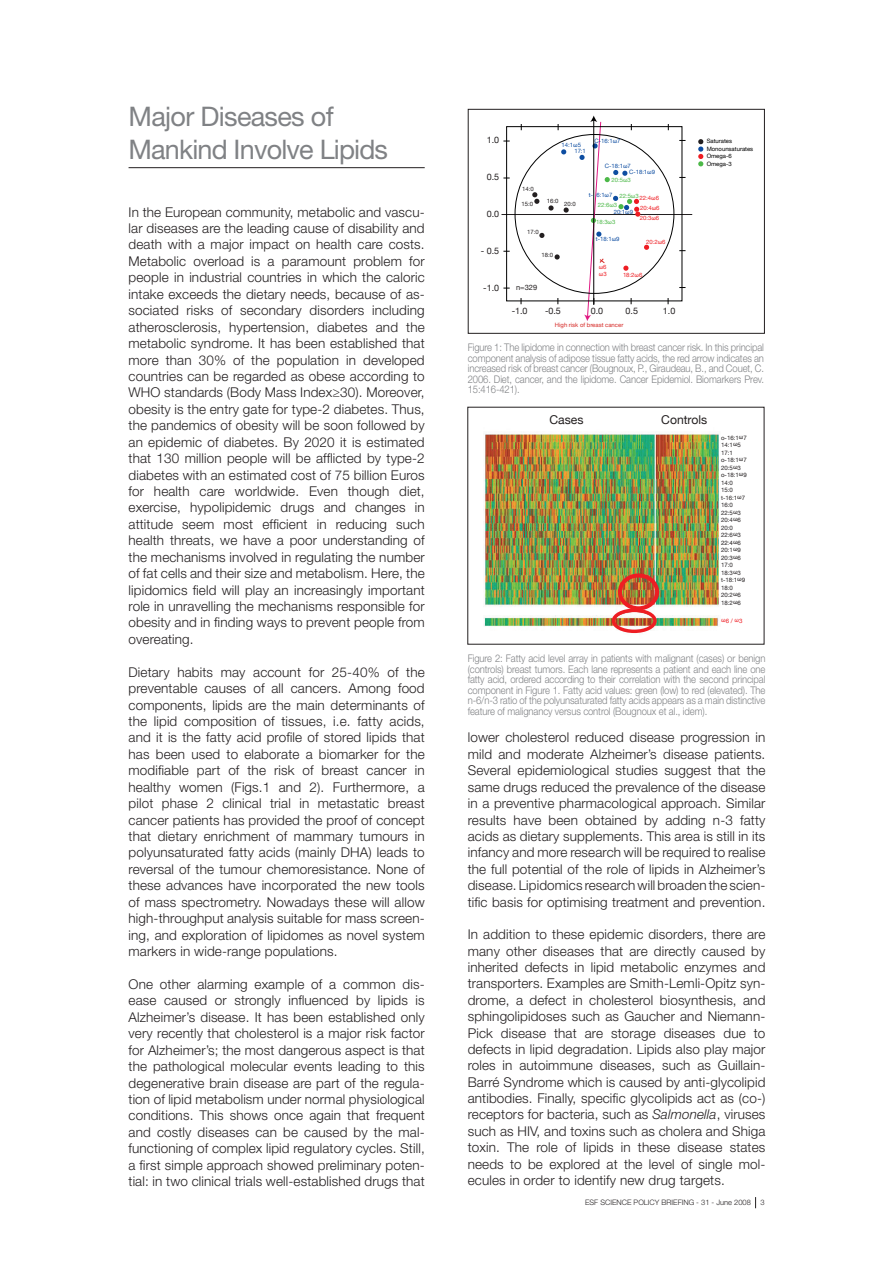
<style>
.page{position:relative;width:893px;height:1263px;background:#fff}
.page>*{position:absolute;margin:0;border:0;box-sizing:border-box;transform-origin:0 0}
.t1{font:27px/32.7px "Helvetica Neue LT Std";letter-spacing:-.03em;color:#808285}
.t2{font:300 13.5px/16.5px "Helvetica Neue LT Std";letter-spacing:.01em;color:#231f20;text-align:justify}
.t3{font:12.15px "Helvetica Neue";color:#231f20}
.t4{font:300 10.5px/10.5px "Helvetica Neue LT Std";letter-spacing:-.01em;color:#808285;text-align:justify;scale:.9 1}
.t5{font:9px "Helvetica Neue";color:#231f20}
.t6{font:300 7.5px "Helvetica Neue LT Std";color:#231f20}
.t7{font:7.5px "Helvetica Neue";color:#231f20}
.t8{font:6.15px/7.5px "Helvetica Neue";color:#231f20}
.t9{font:6.15px "Helvetica";color:#231f20}
.t10{font:6.15px "Helvetica Neue";color:#ee1d23}
.t11{font:6px/5.8px "Helvetica Neue";color:#0d4da1}
.t12{font:6px/7.5px "Helvetica Neue";color:#000}
.t13{font:6px/12.1px "Helvetica Neue";color:#ee1d23;text-align:right}
.t14{font:6px "Helvetica Neue";color:#231f20}
.t15{font:6px "Helvetica Neue";color:#d62b28}
.t16{font:6px "Helvetica Neue";color:#4cb848}
.t17{font:6px "Helvetica";color:#ee1d23}
.s1{font-family:"Helvetica"}
.s2{color:#4cb848}
.s3{font-family:"Helvetica";color:#4cb848}
.s4{font-family:"Helvetica Neue"}
.s5{font-style:italic}
</style>
<div class="page">
<hr style="left:129px;top:167px;width:296px;height:1px;background:#231f20">
<hr style="left:501px;top:214px;width:191px;height:1px;background:#231f20">
<svg style="left:561px;top:149px;width:5px;height:5px"></svg>
<svg style="left:532px;top:192px;width:7px;height:12px"></svg>
<svg style="left:548px;top:205px;width:6px;height:6px"></svg>
<svg style="left:564px;top:207px;width:5px;height:6px"></svg>
<svg style="left:539px;top:233px;width:5px;height:5px"></svg>
<svg style="left:555px;top:254px;width:5px;height:6px"></svg>
<div style="left:506px;top:126px;width:176px;height:175px;border:1px solid #000"></div>
<svg style="left:698px;top:139px;width:5px;height:27px"></svg>
<svg style="left:579px;top:116px;width:70px;height:205px"></svg>
<div style="left:468px;top:109px;width:297px;height:225px;border:1px solid #231f20"></div>
<img style="left:483px;top:433px;width:236px;height:201px">
<div style="left:618px;top:573px;width:41px;height:37px;border:4px solid #ee1d23;border-radius:50%"></div>
<div style="left:612px;top:609px;width:45px;height:24px;border:3px solid #ee1d23;border-radius:50%"></div>
<h1 class="t1" style="left:129px;top:100px;width:261px">Major Diseases of<br>Mankind Involve Lipids</h1>
<p class="t2" style="left:129px;top:203px;width:298px">In the European community, metabolic and vascu&shy;lar diseases are the leading cause of disability and death with a major impact on health care costs.<br>Metabolic overload is a paramount problem for people in industrial countries in which the caloric intake exceeds the dietary needs, because of as&shy;sociated risks of secondary disorders including atherosclerosis, hypertension, diabetes and the metabolic syndrome. It has been established that more than 30% of the population in developed countries can be regarded as obese according to WHO standards (Body Mass Index≥30). Moreover, obesity is the entry gate for type-2 diabetes. Thus, the pandemics of obesity will be soon followed by an epidemic of diabetes. By 2020 it is estimated that 130 million people will be afflicted by type-2 diabetes with an estimated cost of 75 billion Euros for health care worldwide. Even though diet, exercise, hypolipidemic drugs and changes in attitude seem most efficient in reducing such health threats, we have a poor understanding of the mechanisms involved in regulating the number of fat cells and their size and metabolism. Here, the lipidomics field will play an increasingly important role in unravelling the mechanisms responsible for obesity and in finding ways to prevent people from overeating.</p>
<p class="t2" style="left:129px;top:663px;width:298px">Dietary habits may account for 25-40% of the preventable causes of all cancers. Among food components, lipids are the main determinants of the lipid composition of tissues, i.e. fatty acids, and it is the fatty acid profile of stored lipids that has been used to elaborate a biomarker for the modifiable part of the risk of breast cancer in healthy women (Figs.1 and 2). Furthermore, a pilot phase 2 clinical trial in metastatic breast cancer patients has provided the proof of concept that dietary enrichment of mammary tumours in polyunsaturated fatty acids (mainly DHA) leads to reversal of the tumour chemoresistance. None of these advances have incorporated the new tools of mass spectrometry. Nowadays these will allow high-throughput analysis suitable for mass screen&shy;ing, and exploration of lipidomes as novel system markers in wide-range populations.</p>
<p class="t2" style="left:129px;top:975px;width:298px">One other alarming example of a common dis&shy;ease caused or strongly influenced by lipids is Alzheimer’s disease. It has been established only very recently that cholesterol is a major risk factor for Alzheimer’s; the most dangerous aspect is that the pathological molecular events leading to this degenerative brain disease are part of the regula&shy;tion of lipid metabolism under normal physiological conditions. This shows once again that frequent and costly diseases can be caused by the mal&shy;functioning of complex lipid regulatory cycles. Still, a first simple approach showed preliminary poten&shy;tial: in two clinical trials well-established drugs that</p>
<p class="t5" style="left:487px;top:134px;width:14px">1.0</p>
<p class="t5" style="left:487px;top:171px;width:14px">0.5</p>
<p class="t5" style="left:487px;top:208px;width:14px">0.0</p>
<p class="t5" style="left:481px;top:245px;width:20px">- 0.5</p>
<p class="t5" style="left:483px;top:282px;width:17px">-1.0</p>
<p class="t7" style="left:516px;top:283px;width:23px">n=329</p>
<p class="t11" style="left:594px;top:138px;width:28px">C-16:1<span class="s1">ω</span>7</p>
<p class="t11" style="left:629px;top:163px;width:28px;text-indent:-24px">C-18:1<span class="s1">ω</span>7<br>C-18:1<span class="s1">ω</span>9</p>
<p class="t16" style="left:611px;top:177px;width:21px">20:5<span class="s1">ω</span>3</p>
<p class="t13" style="left:619px;top:190px;width:42px"><span class="s2">22:5</span><span class="s3">ω</span><span class="s2">3</span>22:4<span class="s1">ω</span>6<br>20:4<span class="s1">ω</span>6</p>
<p class="t11" style="left:614px;top:209px;width:21px">20:1<span class="s1">ω</span>9</p>
<p class="t11" style="left:562px;top:142px;width:21px">14:1<span class="s1">ω</span>5</p>
<p class="t11" style="left:574px;top:148px;width:13px">17:1</p>
<p class="t14" style="left:522px;top:185px;width:13px">14:0</p>
<p class="t14" style="left:522px;top:200px;width:13px">15:0</p>
<p class="t14" style="left:547px;top:199px;width:30px">16:0 20:0</p>
<p class="t11" style="left:589px;top:192px;width:25px">t- 6:1<span class="s1">ω</span>7</p>
<p class="t16" style="left:596px;top:218px;width:21px">18:3<span class="s1">ω</span>3</p>
<p class="t16" style="left:598px;top:202px;width:21px">22:6<span class="s1">ω</span>3</p>
<p class="t13" style="left:640px;top:212px;width:21px">20:3<span class="s1">ω</span>6</p>
<p class="t13" style="left:646px;top:235px;width:21px">20:2<span class="s1">ω</span>6</p>
<p class="t14" style="left:527px;top:228px;width:13px">17:0</p>
<p class="t11" style="left:596px;top:236px;width:25px">t-18:1<span class="s1">ω</span>9</p>
<p class="t14" style="left:541px;top:251px;width:13px">18:0</p>
<p class="t17" style="left:599px;top:262px;width:9px">ω<span class="s4">6</span></p>
<p class="t17" style="left:599px;top:269px;width:9px">ω<span class="s4">3</span></p>
<p class="t13" style="left:623px;top:268px;width:21px">18:2<span class="s1">ω</span>6</p>
<p class="t5" style="left:512px;top:306px;width:17px">-1.0</p>
<p class="t5" style="left:545px;top:306px;width:17px">-0.5</p>
<p class="t5" style="left:591px;top:306px;width:14px">0.0</p>
<p class="t5" style="left:626px;top:306px;width:14px">0.5</p>
<p class="t5" style="left:663px;top:306px;width:14px">1.0</p>
<p class="t15" style="left:555px;top:321px;width:70px">High risk of breast cancer</p>
<p class="t12" style="left:707px;top:137px;width:48px">Saturates<br>Monounsaturates<br>Omega-6<br>Omega-3</p>
<p class="t4" style="left:468px;top:342px;width:331px">Figure 1: The lipidome in connection with breast cancer risk. In this principal component analysis of adipose tissue fatty acids, the red arrow indicates an increased risk of breast cancer (Bougnoux, P., Giraudeau, B., and Couet, C.<br>2006. Diet, cancer, and the lipidome. Cancer Epidemiol. Biomarkers Prev.<br>15:416-421).</p>
<p class="t3" style="left:549px;top:412px;width:36px">Cases</p>
<p class="t3" style="left:661px;top:412px;width:47px">Controls</p>
<p class="t8" style="left:721px;top:434px;width:27px">o-16:1<sup>ω</sup>7<br>14:1<sup>ω</sup>5<br>17:1 o-18:1<sup>ω</sup>7<br>20:5<sup>ω</sup>3 o-18:1<sup>ω</sup>9<br>14:0<br>15:0 t-16:1<sup>ω</sup>7<br>16:0<br>22:5<sup>ω</sup>3<br>20:4<sup>ω</sup>6<br>20:0<br>22:6<sup>ω</sup>3</p>
<p class="t9" style="left:721px;top:538px;width:21px">22:4ω<span class="s4">6</span></p>
<p class="t8" style="left:721px;top:546px;width:21px">20:1<sup>ω</sup>9</p>
<p class="t9" style="left:721px;top:553px;width:21px">20:3ω<span class="s4">6</span></p>
<p class="t8" style="left:721px;top:561px;width:26px">17:0<br>18:3<sup>ω</sup>3 t-18:1<sup>ω</sup>9<br>18:0<br>20:2<sup>ω</sup>6<br>18:2<sup>ω</sup>6</p>
<p class="t10" style="left:721px;top:617px;width:23px"><sup>ω</sup>6 / <sup>ω</sup>3</p>
<p class="t4" style="left:468px;top:653px;width:332px">Figure 2: Fatty acid level array in patients with malignant (cases) or benign (controls) breast tumors. Each lane represents a patient and each line one fatty acid, ordered according to their correlation with the second principal component in Figure 1. Fatty acid values: green (low) to red (elevated). The n-6/n-3 ratio of the polyunsaturated fatty acids appears as a main distinctive feature of malignancy versus control (Bougnoux et al., idem).</p>
<p class="t2" style="left:468px;top:729px;width:299px">lower cholesterol reduced disease progression in mild and moderate Alzheimer’s disease patients.<br>Several epidemiological studies suggest that the same drugs reduced the prevalence of the disease in a preventive pharmacological approach. Similar results have been obtained by adding n-3 fatty acids as dietary supplements. This area is still in its infancy and more research will be required to realise the full potential of the role of lipids in Alzheimer’s disease. Lipidomics research will broaden the scien&shy;tific basis for optimising treatment and prevention.</p>
<p class="t2" style="left:468px;top:926px;width:299px">In addition to these epidemic disorders, there are many other diseases that are directly caused by inherited defects in lipid metabolic enzymes and transporters. Examples are Smith-Lemli-Opitz syn&shy;drome, a defect in cholesterol biosynthesis, and sphingolipidoses such as Gaucher and Niemann-Pick disease that are storage diseases due to defects in lipid degradation. Lipids also play major roles in autoimmune diseases, such as Guillain-Barré Syndrome which is caused by anti-glycolipid antibodies. Finally, specific glycolipids act as (co-) receptors for bacteria, such as <span class="s5">Salmonella</span>, viruses such as HIV, and toxins such as cholera and Shiga toxin. The role of lipids in these disease states needs to be explored at the level of single mol&shy;ecules in order to identify new drug targets.</p>
<p class="t6" style="left:585px;top:1197px;width:167px">ESF SCIENCE POLICY BRIEFING - 31 - June 2008</p>
<p class="t6" style="left:760px;top:1197px;width:6px">3</p>
</div>
